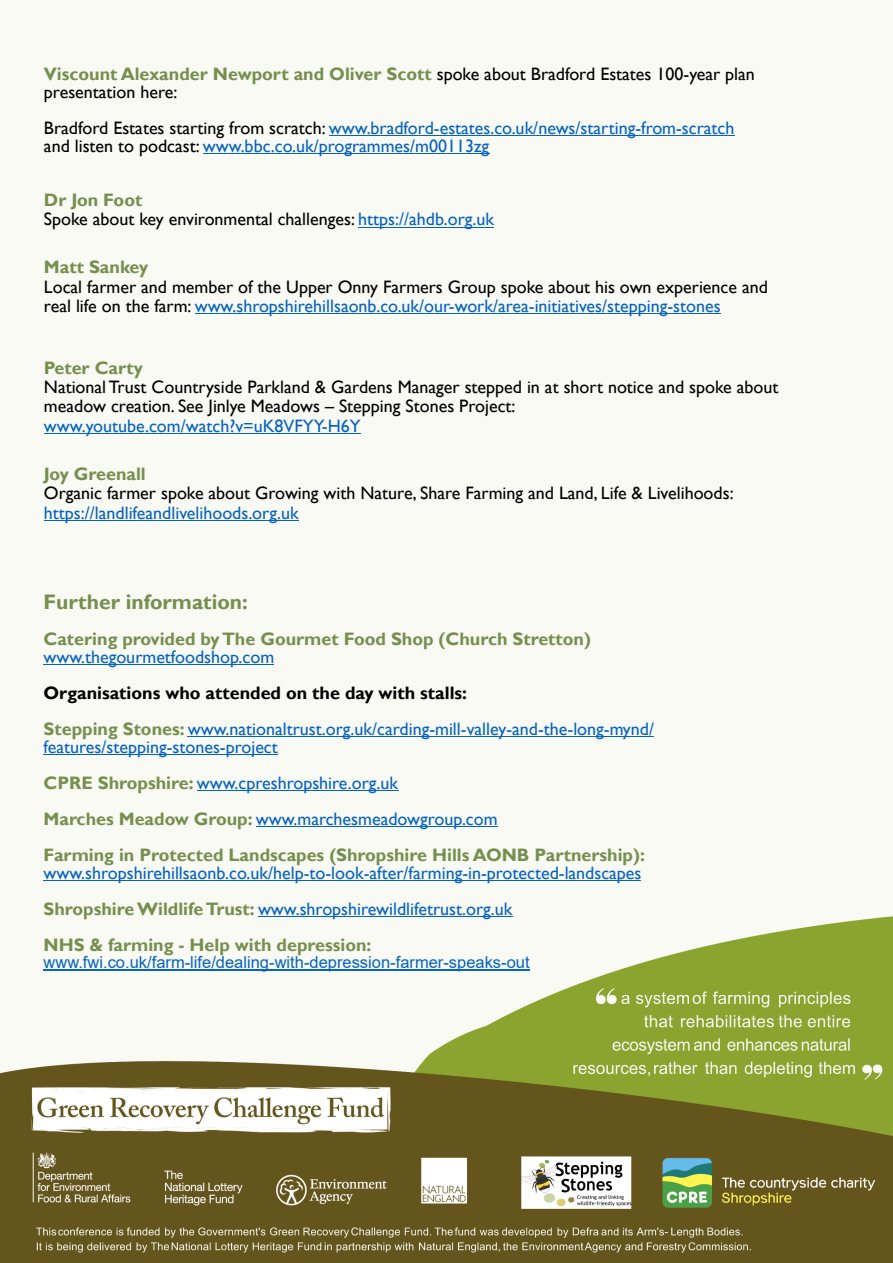
<style>
.page{position:relative;width:893px;height:1263px;background:#fff}
.page>*{position:absolute;margin:0;border:0;box-sizing:border-box;transform-origin:0 0}
.t1{font:700 21px "Gill Sans";color:#768f4e}
.t2{font:18px/19.5px "Gill Sans";color:#000}
.t3{font:18px/36px "Gill Sans";color:#0563c1}
.t4{font:700 18px/36px "Gill Sans";color:#768f4e}
.t5{font:16.5px "Arial";color:#0563c1}
.s1{font-weight:700;color:#768f4e}
.s2{color:#000}
.s3{color:#0563c1}
.s4{font-weight:700;color:#000}
.s5{font-weight:400;color:#0563c1}
</style>
<div class="page">
<img style="left:0;top:0;width:893px;height:1263px">
<hr style="left:329px;top:135px;width:405px;height:1px;background:#0563c1">
<hr style="left:203px;top:153px;width:286px;height:1px;background:#0563c1">
<hr style="left:358px;top:227px;width:136px;height:1px;background:#0563c1">
<hr style="left:195px;top:313px;width:526px;height:1px;background:#0563c1">
<hr style="left:44px;top:433px;width:317px;height:1px;background:#0563c1">
<hr style="left:44px;top:520px;width:255px;height:1px;background:#0563c1">
<hr style="left:44px;top:664px;width:230px;height:1px;background:#0563c1">
<hr style="left:188px;top:736px;width:466px;height:1px;background:#0563c1">
<hr style="left:44px;top:754px;width:234px;height:1px;background:#0563c1">
<hr style="left:197px;top:790px;width:201px;height:1px;background:#0563c1">
<hr style="left:256px;top:826px;width:242px;height:1px;background:#0563c1">
<hr style="left:44px;top:880px;width:597px;height:1px;background:#0563c1">
<hr style="left:258px;top:916px;width:254px;height:1px;background:#0563c1">
<hr style="left:44px;top:970px;width:486px;height:1px;background:#0563c1">
<p class="t2" style="left:44px;top:67px;width:712px;line-height:18px"><span class="s1">Viscount Alexander Newport and Oliver Scott</span> spoke about Bradford Estates 100-year plan presentation here:</p>
<p class="t3" style="left:44px;top:121px;width:692px;line-height:18px"><span class="s2">Bradford Estates starting from scratch:</span> www.bradford-estates.co.uk/news/starting-from-scratch <span class="s2">and listen to podcast:</span> www.bbc.co.uk/programmes/m00113zg</p>
<p class="t2" style="left:44px;top:192px;width:452px"><span class="s1">Dr Jon Foot<br></span>Spoke about key environmental challenges: <span class="s3">https://ahdb.org.uk</span></p>
<p class="t4" style="left:44px;top:251px;width:106px">Matt Sankey</p>
<p class="t2" style="left:44px;top:279px;width:725px">Local farmer and member of the Upper Onny Farmers Group spoke about his own experience and real life on the farm: <span class="s3">www.shropshirehillsaonb.co.uk/our-work/area-initiatives/stepping-stones</span></p>
<p class="t4" style="left:44px;top:351px;width:101px">Peter Carty</p>
<p class="t2" style="left:44px;top:379px;width:736px">National Trust Countryside Parkland &amp; Gardens Manager stepped in at short notice and spoke about meadow creation. See Jinlye Meadows – Stepping Stones Project:</p>
<p class="t3" style="left:44px;top:410px;width:318px">www.youtube.com/watch?v=uK8VFYY-H6Y</p>
<p class="t4" style="left:44px;top:458px;width:103px">Joy Greenall</p>
<p class="t2" style="left:44px;top:485px;width:691px">Organic farmer spoke about Growing with Nature, Share Farming and Land, Life &amp; Livelihoods:</p>
<p class="t3" style="left:44px;top:497px;width:256px">https://landlifeandlivelihoods.org.uk</p>
<p class="t1" style="left:44px;top:594px;width:206px">Further information:</p>
<p class="t4" style="left:44px;top:623px;width:549px">Catering provided by The Gourmet Food Shop (Church Stretton)</p>
<p class="t3" style="left:44px;top:641px;width:232px">www.thegourmetfoodshop.com</p>
<p class="t3" style="left:44px;top:677px;width:612px"><span class="s4">Organisations who attended on the day with stalls:<br></span><span class="s1">Stepping Stones:</span> www.nationaltrust.org.uk/carding-mill-valley-and-the-long-mynd/</p>
<p class="t4" style="left:44px;top:731px;width:603px"><span class="s5">features/stepping-stones-project<br></span>CPRE Shropshire: <span class="s5">www.cpreshropshire.org.uk<br></span>Marches Meadow Group: <span class="s5">www.marchesmeadowgroup.com<br></span>Farming in Protected Landscapes (Shropshire Hills AONB Partnership):</p>
<p class="t3" style="left:44px;top:857px;width:599px">www.shropshirehillsaonb.co.uk/help-to-look-after/farming-in-protected-landscapes<br><span class="s1">ShropshireWildlife Trust:</span> www.shropshirewildlifetrust.org.uk<br><span class="s1">NHS &amp; farming - Help with depression:</span></p>
<p class="t5" style="left:44px;top:956px;width:488px">www.fwi.co.uk/farm-life/dealing-with-depression-farmer-speaks-out</p>
</div>
